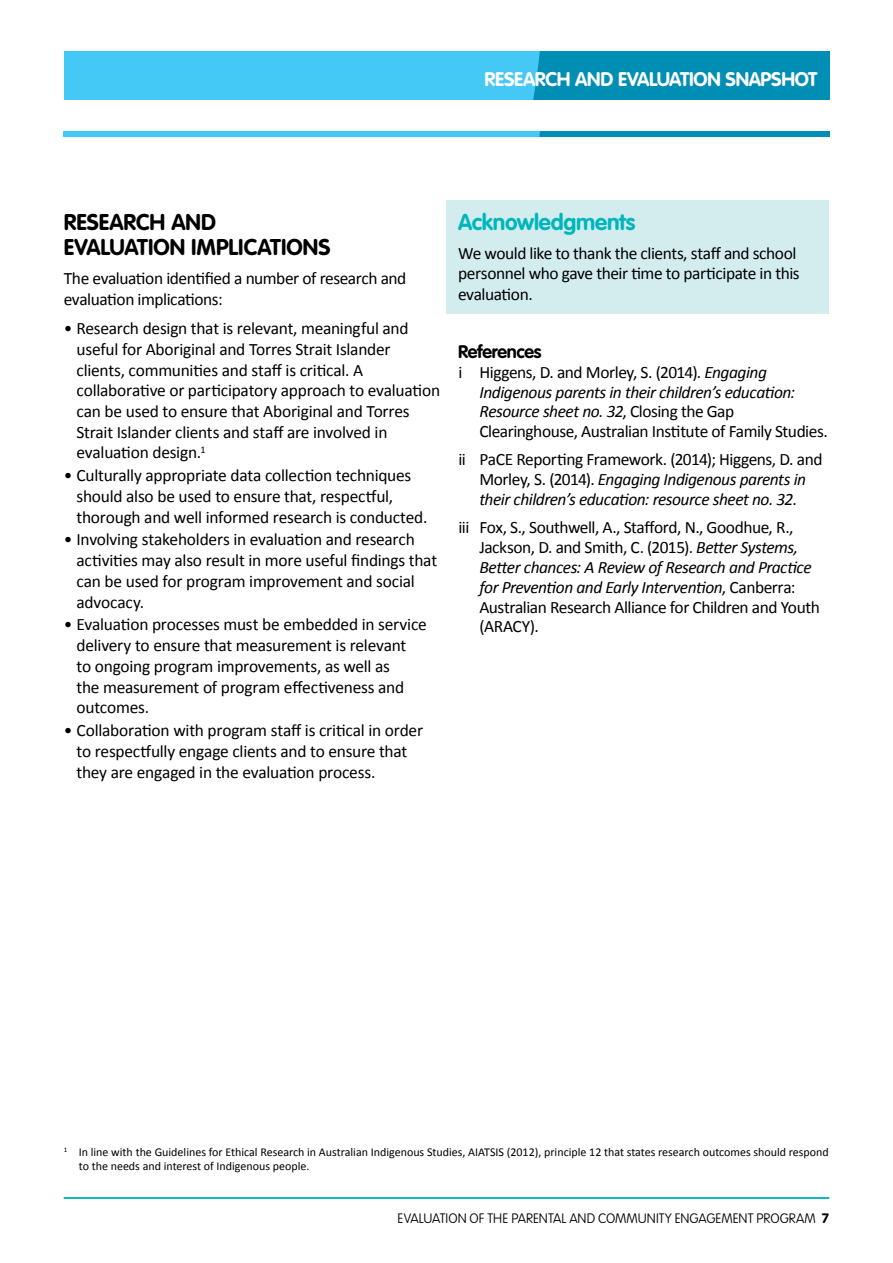
<style>
.page{position:relative;width:893px;height:1263px;background:#fff}
.page>*{position:absolute;margin:0;border:0;box-sizing:border-box;transform-origin:0 0}
.t1{font:700 22.5px/25.5px "VAG Rounded";color:#000}
.t2{font:700 22.5px "VAG Rounded";letter-spacing:-.01em;color:#00b6bd}
.t3{font:700 19.5px "VAG Rounded";letter-spacing:-.015em;color:#fff}
.t4{font:700 18px "VAG Rounded";letter-spacing:-.015em;color:#000}
.t5{font:17.4px/20.7px "Calibri";letter-spacing:-.015em;color:#000}
.t6{font:italic 17.4px/19.8px "Calibri";letter-spacing:-.025em;color:#000;text-align:center}
.t7{font:100 13.5px "VAG Rounded";letter-spacing:.005em;color:#000}
.t8{font:12px/13.5px "Calibri";color:#000}
.s1{font-style:italic}
.s2{font-style:normal}
.s3{font-weight:700}
</style>
<div class="page">
<svg style="left:64px;top:51px;width:765px;height:49px;background:#2ab2dc"></svg>
<svg style="left:64px;top:132px;width:765px;height:5px;background:#2ab2dc"></svg>
<hr style="left:64px;top:1197px;width:765px;height:2px;background:#00b6bd">
<div style="left:446px;top:200px;width:383px;height:114px;background:#d3edee"></div>
<p class="t3" style="left:485px;top:67px;width:334px">RESEARCH AND EVALUATION SNAPSHOT</p>
<p class="t1" style="left:64px;top:210px;width:268px">RESEARCH AND<br>EVALUATION IMPLICATIONS</p>
<p class="t5" style="left:64px;top:268px;width:344px">The evaluation identified a number of research and evaluation implications:</p>
<p class="t5" style="left:77px;top:318px;width:365px;text-indent:-13px">• Research design that is relevant, meaningful and useful for Aboriginal and Torres Strait Islander clients, communities and staff is critical. A collaborative or participatory approach to evaluation can be used to ensure that Aboriginal and Torres Strait Islander clients and staff are involved in evaluation design.<sup>1</sup></p>
<p class="t5" style="left:77px;top:465px;width:352px;text-indent:-13px">• Culturally appropriate data collection techniques should also be used to ensure that, respectful, thorough and well informed research is conducted.</p>
<p class="t5" style="left:77px;top:529px;width:362px;text-indent:-13px">• Involving stakeholders in evaluation and research activities may also result in more useful findings that can be used for program improvement and social advocacy.</p>
<p class="t5" style="left:77px;top:614px;width:352px;text-indent:-13px">• Evaluation processes must be embedded in service delivery to ensure that measurement is relevant<br>to ongoing program improvements, as well as<br>the measurement of program effectiveness and outcomes.</p>
<p class="t5" style="left:77px;top:720px;width:348px;text-indent:-13px">• Collaboration with program staff is critical in order to respectfully engage clients and to ensure that they are engaged in the evaluation process.</p>
<p class="t2" style="left:458px;top:208px;width:179px">Acknowledgments</p>
<p class="t5" style="left:458px;top:243px;width:343px">We would like to thank the clients, staff and school personnel who gave their time to participate in this evaluation.</p>
<p class="t4" style="left:458px;top:341px;width:85px">References</p>
<p class="t5" style="left:479px;top:362px;width:350px;line-height:19.8px;text-indent:-21px">i Higgens, D. and Morley, S. (2014). <span class="s1">Engaging Indigenous parents in their children’s education:<br>Resource sheet no. 32</span>, Closing the Gap Clearinghouse, Australian Institute of Family Studies.</p>
<p class="t6" style="left:458px;top:449px;width:366px"><span class="s2">ii PaCE Reporting Framework. (2014); Higgens, D. and<br>Morley, S. (2014).</span> Engaging Indigenous parents in<br>their children’s education: resource sheet no. 32<span class="s2">.</span></p>
<p class="t5" style="left:479px;top:518px;width:342px;line-height:19.8px;text-indent:-21px">iii Fox, S., Southwell, A., Stafford, N., Goodhue, R., Jackson, D. and Smith, C. (2015). <span class="s1">Better Systems, Better chances: A Review of Research and Practice for Prevention and Early Intervention</span>, Canberra:<br>Australian Research Alliance for Children and Youth (ARACY).</p>
<p class="t8" style="left:79px;top:1145px;width:751px;text-indent:-15px"><sup>1</sup> In line with the Guidelines for Ethical Research in Australian Indigenous Studies, AIATSIS (2012), principle 12 that states research outcomes should respond to the needs and interest of Indigenous people.</p>
<p class="t7" style="left:398px;top:1210px;width:433px">EVALUATION OF THE PARENTAL AND COMMUNITY ENGAGEMENT PROGRAM <span class="s3">7</span></p>
</div>
